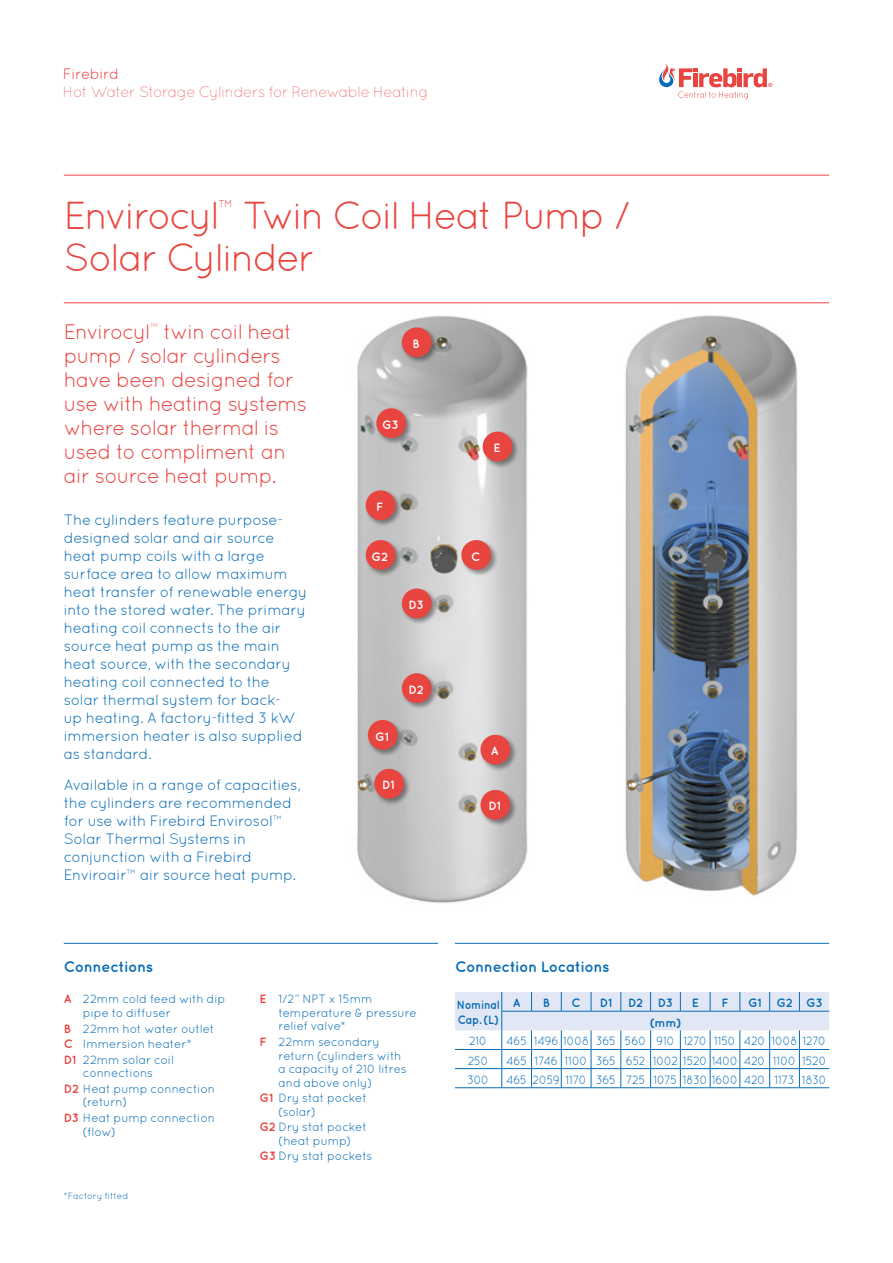
<style>
.page{position:relative;width:893px;height:1263px;background:#fff}
.page>*{position:absolute;margin:0;border:0;box-sizing:border-box;transform-origin:0 0}
.t1{font:39px/42px "Quicksand";letter-spacing:-.055em;color:#e94540}
.t2{font:21px/24px "Quicksand";letter-spacing:-.04em;color:#e94540}
.t3{font:15px/18px "Quicksand";letter-spacing:-.02em;color:#066cb5}
.t4{font:300 15px "Quicksand";letter-spacing:-.03em;color:#e94540}
.t5{font:700 15px "Quicksand";letter-spacing:-.025em;color:#066cb5}
.t6{font:15px "Quicksand";letter-spacing:-.03em;color:#e94540}
.t7{font:12px/13.5px "Quicksand";letter-spacing:-.015em;color:#066cb5}
.t8{font:12px "Quicksand";letter-spacing:-.015em;color:#066cb5;scale:.95 1}
.t9{font:12px "Quicksand";letter-spacing:-.035em;color:#066cb5;scale:.95 1}
.t10{font:700 12px "Quicksand";letter-spacing:-.03em;color:#066cb5}
.t11{font:700 12px "Quicksand";letter-spacing:-.02em;color:#fff}
.t12{font:700 12px/15px "Quicksand";letter-spacing:-.03em;color:#066cb5;scale:.9 1}
.t13{font:9px "Quicksand";color:#066cb5}
.s1{font-weight:700;color:#e94540}
</style>
<div class="page">
<img style="left:357px;top:315px;width:171px;height:588px">
<img style="left:625px;top:315px;width:172px;height:581px">
<hr style="left:64px;top:175px;width:765px;height:1px;background:#e94540">
<hr style="left:64px;top:302px;width:765px;height:1px;background:#e94540">
<div style="left:479px;top:734px;width:38px;height:37px;background:#000;opacity:.4"></div>
<div style="left:480px;top:735px;width:30px;height:30px;background:#e94540;border-radius:50%"></div>
<div style="left:367px;top:719px;width:38px;height:38px;background:#000;opacity:.4"></div>
<div style="left:368px;top:720px;width:30px;height:30px;background:#e94540;border-radius:50%"></div>
<div style="left:401px;top:673px;width:38px;height:37px;background:#000;opacity:.4"></div>
<div style="left:402px;top:673px;width:30px;height:30px;background:#e94540;border-radius:50%"></div>
<div style="left:401px;top:588px;width:38px;height:37px;background:#000;opacity:.4"></div>
<div style="left:402px;top:588px;width:30px;height:30px;background:#e94540;border-radius:50%"></div>
<div style="left:364px;top:540px;width:39px;height:37px;background:#000;opacity:.4"></div>
<div style="left:366px;top:540px;width:29px;height:30px;background:#e94540;border-radius:50%"></div>
<div style="left:364px;top:490px;width:39px;height:37px;background:#000;opacity:.4"></div>
<div style="left:366px;top:490px;width:29px;height:30px;background:#e94540;border-radius:50%"></div>
<div style="left:375px;top:408px;width:38px;height:37px;background:#000;opacity:.4"></div>
<div style="left:376px;top:408px;width:30px;height:30px;background:#e94540;border-radius:50%"></div>
<div style="left:481px;top:431px;width:39px;height:37px;background:#000;opacity:.4"></div>
<div style="left:483px;top:432px;width:29px;height:29px;background:#e94540;border-radius:50%"></div>
<div style="left:401px;top:327px;width:38px;height:37px;background:#000;opacity:.4"></div>
<div style="left:402px;top:327px;width:30px;height:30px;background:#e94540;border-radius:50%"></div>
<div style="left:460px;top:540px;width:38px;height:37px;background:#000;opacity:.4"></div>
<div style="left:461px;top:540px;width:30px;height:30px;background:#e94540;border-radius:50%"></div>
<div style="left:479px;top:789px;width:38px;height:37px;background:#000;opacity:.4"></div>
<div style="left:480px;top:790px;width:30px;height:30px;background:#e94540;border-radius:50%"></div>
<div style="left:373px;top:768px;width:38px;height:37px;background:#000;opacity:.4"></div>
<div style="left:374px;top:769px;width:30px;height:30px;background:#e94540;border-radius:50%"></div>
<hr style="left:455px;top:943px;width:374px;height:1px;background:#066cb5">
<hr style="left:64px;top:943px;width:374px;height:1px;background:#066cb5">
<svg style="left:455px;top:992px;width:374px;height:96px"></svg>
<hr style="left:799px;top:1011px;width:30px;height:1px;background:#066cb5">
<svg style="left:659px;top:64px;width:113px;height:35px"></svg>
<p class="t6" style="left:63px;top:65px;width:58px">Firebird</p>
<p class="t4" style="left:63px;top:83px;width:367px">Hot Water Storage Cylinders for Renewable Heating</p>
<h1 class="t1" style="left:64px;top:194px;width:567px">Envirocyl<sup>™</sup> Twin Coil Heat Pump /<br>Solar Cylinder</h1>
<h2 class="t2" style="left:64px;top:320px;width:245px">Envirocyl<sup>™</sup> twin coil heat pump / solar cylinders have been designed for use with heating systems where solar thermal is used to compliment an air source heat pump.</h2>
<p class="t3" style="left:64px;top:511px;width:245px">The cylinders feature purpose&shy;designed solar and air source heat pump coils with a large surface area to allow maximum heat transfer of renewable energy into the stored water. The primary heating coil connects to the air source heat pump as the main heat source, with the secondary heating coil connected to the solar thermal system for back-<br>up heating. A factory-fitted 3 kW immersion heater is also supplied as standard.</p>
<p class="t3" style="left:64px;top:775px;width:239px">Available in a range of capacities, the cylinders are recommended for use with Firebird Envirosol™<br>Solar Thermal Systems in conjunction with a Firebird<br>Enviroair™ air source heat pump.</p>
<p class="t11" style="left:412px;top:337px;width:9px">B</p>
<p class="t11" style="left:382px;top:417px;width:18px">G3</p>
<p class="t11" style="left:376px;top:499px;width:9px">F</p>
<p class="t11" style="left:372px;top:549px;width:18px">G2</p>
<p class="t11" style="left:408px;top:598px;width:17px">D3</p>
<p class="t11" style="left:375px;top:729px;width:15px">G1</p>
<p class="t11" style="left:408px;top:682px;width:17px">D2</p>
<p class="t11" style="left:382px;top:778px;width:14px">D1</p>
<p class="t11" style="left:493px;top:441px;width:9px">E</p>
<p class="t11" style="left:471px;top:549px;width:11px">C</p>
<p class="t11" style="left:491px;top:744px;width:9px">A</p>
<p class="t11" style="left:489px;top:799px;width:14px">D1</p>
<p class="t5" style="left:64px;top:958px;width:91px">Connections</p>
<p class="t5" style="left:455px;top:958px;width:156px">Connection Locations</p>
<p class="t7" style="left:83px;top:992px;width:144px;text-indent:-19px"><span class="s1">A</span> 22mm cold feed with dip pipe to diffuser</p>
<p class="t7" style="left:64px;top:1020px;width:152px;line-height:15.6px"><span class="s1">B</span> 22mm hot water outlet<br><span class="s1">C</span> Immersion heater*<br><span class="s1">D1</span> 22mm solar coil</p>
<p class="t7" style="left:64px;top:1065px;width:153px;line-height:15.6px;text-indent:19px">connections<br><span class="s1">D2</span> Heat pump connection</p>
<p class="t7" style="left:64px;top:1094px;width:153px;line-height:15.6px;text-indent:19px">(return)<br><span class="s1">D3</span> Heat pump connection</p>
<p class="t7" style="left:83px;top:1124px;width:34px">(flow)</p>
<p class="t7" style="left:279px;top:992px;width:140px;text-indent:-19px"><span class="s1">E</span> 1/2” NPT x 15mm temperature &amp; pressure relief valve*</p>
<p class="t7" style="left:279px;top:1035px;width:130px;text-indent:-19px"><span class="s1">F</span> 22mm secondary return (cylinders with a capacity of 210 litres and above only)</p>
<p class="t7" style="left:279px;top:1091px;width:90px;text-indent:-19px"><span class="s1">G1</span> Dry stat pocket (solar)</p>
<p class="t7" style="left:259px;top:1120px;width:109px;text-align:center"><span class="s1">G2</span> Dry stat pocket (heat pump)</p>
<p class="t7" style="left:259px;top:1149px;width:115px"><span class="s1">G3</span> Dry stat pockets</p>
<p class="t12" style="left:457px;top:997px;width:49px">Nominal<br>Cap. (L)</p>
<p class="t10" style="left:513px;top:996px;width:9px">A</p>
<p class="t10" style="left:543px;top:996px;width:9px">B</p>
<p class="t10" style="left:572px;top:996px;width:11px">C</p>
<p class="t10" style="left:600px;top:996px;width:14px">D1</p>
<p class="t10" style="left:628px;top:996px;width:46px">D2 D3</p>
<p class="t10" style="left:692px;top:996px;width:9px">E</p>
<p class="t10" style="left:721px;top:996px;width:9px">F</p>
<p class="t10" style="left:748px;top:996px;width:76px">G1 G2 G3</p>
<p class="t10" style="left:650px;top:1015px;width:33px">(mm)</p>
<p class="t8" style="left:469px;top:1034px;width:21px">210</p>
<p class="t9" style="left:506px;top:1034px;width:339px">465 1496 1008 365 560 910 1270 1150 420 1008 1270</p>
<p class="t8" style="left:468px;top:1054px;width:24px">250</p>
<p class="t8" style="left:506px;top:1054px;width:339px">465 1746 1100 365 652 1002 1520 1400 420 1100 1520</p>
<p class="t8" style="left:467px;top:1073px;width:25px">300</p>
<p class="t8" style="left:506px;top:1073px;width:339px">465 2059 1170 365 725 1075 1830 1600 420 1173 1830</p>
<p class="t13" style="left:64px;top:1191px;width:66px">*Factory fitted</p>
</div>
